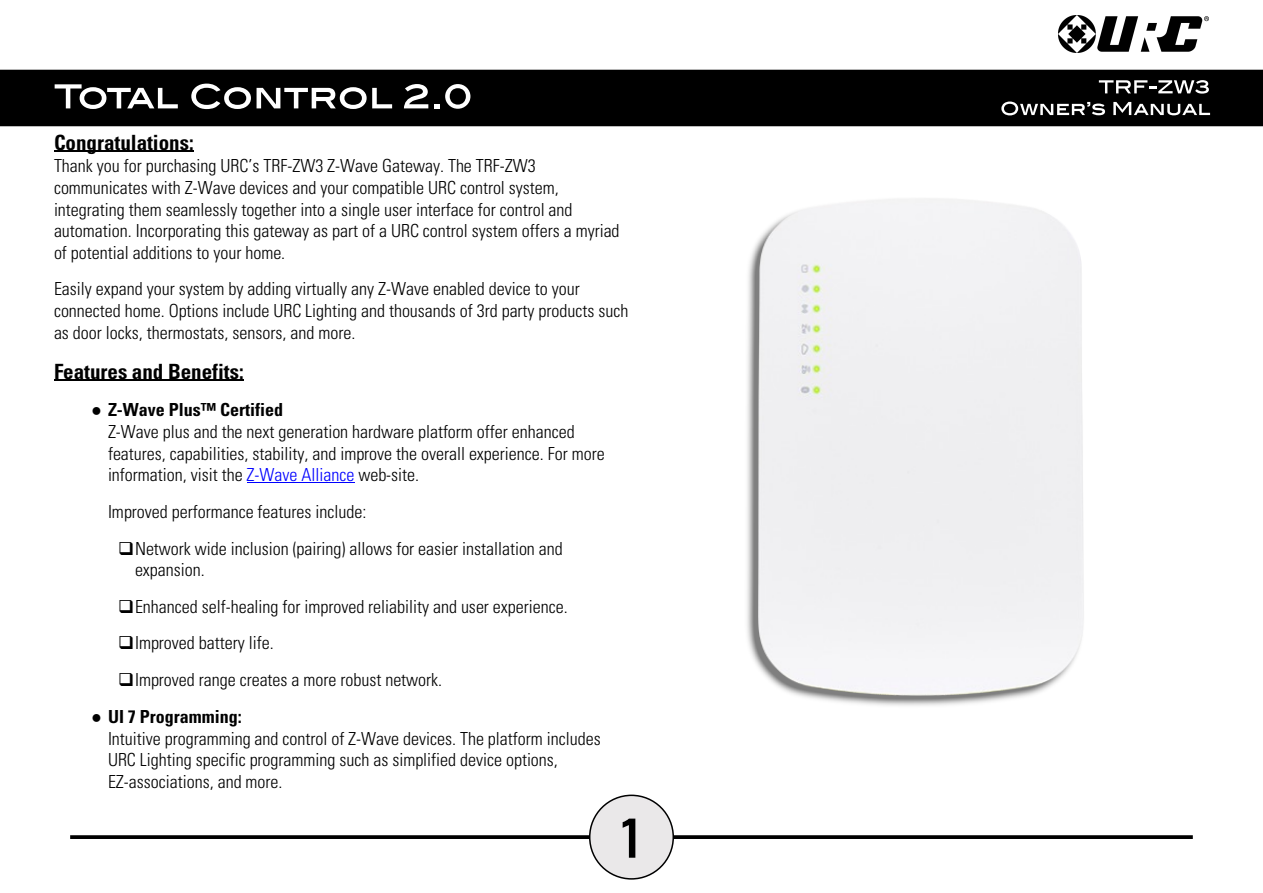
<style>
.page{position:relative;width:1263px;height:893px;background:#fff}
.page>*{position:absolute;margin:0;border:0;box-sizing:border-box;transform-origin:0 0}
.t1{font:54px "Blair Md ITCTT Medium";color:#000}
.t2{font:700 condensed 21px "Univers LT Std";color:#000}
.t3{font:300 condensed 18px/21.6px "Univers LT Std";color:#000}
.s1{font-family:"Times New Roman";font-weight:400;font-stretch:normal}
.s2{font-weight:700}
.s3{color:#00f}
</style>
<div class="page">
<img style="left:1059px;top:15px;width:150px;height:38px">
<div style="left:0;top:70px;width:1263px;height:56px;background:#000"></div>
<svg style="left:55px;top:84px;width:123px;height:25px"></svg>
<svg style="left:191px;top:84px;width:60px;height:25px"></svg>
<svg style="left:257px;top:87px;width:135px;height:22px"></svg>
<svg style="left:404px;top:84px;width:24px;height:24px"></svg>
<svg style="left:434px;top:104px;width:5px;height:4px"></svg>
<svg style="left:445px;top:84px;width:25px;height:25px"></svg>
<svg style="left:70px;top:835px;width:1123px;height:4px;background:#0f0f0f"></svg>
<div style="left:589px;top:795px;width:85px;height:85px;background:#eae8e9;border:2px solid #000;border-radius:50%"></div>
<svg style="left:1099px;top:80px;width:110px;height:14px"></svg>
<svg style="left:1001px;top:102px;width:104px;height:13px"></svg>
<svg style="left:1113px;top:102px;width:97px;height:13px"></svg>
<hr style="left:54px;top:151px;width:140px;height:1px;background:#000">
<hr style="left:54px;top:380px;width:190px;height:1px;background:#000">
<hr style="left:247px;top:482px;width:107px;height:1px;background:#00f">
<img style="left:747px;top:241px;width:283px;height:465px">
<div style="left:758px;top:198px;width:326px;height:497px;background:#f0f0f2"></div>
<p class="t2" style="left:54px;top:135px;width:141px">Congratulations:</p>
<p class="t3" style="left:54px;top:157px;width:567px">Thank you for purchasing URC’s TRF-ZW3 Z-Wave Gateway. The TRF-ZW3 communicates with Z-Wave devices and your compatible URC control system, integrating them seamlessly together into a single user interface for control and automation. Incorporating this gateway as part of a URC control system offers a myriad of potential additions to your home.</p>
<p class="t3" style="left:54px;top:281px;width:576px">Easily expand your system by adding virtually any Z-Wave enabled device to your connected home. Options include URC Lighting and thousands of 3rd party products such as door locks, thermostats, sensors, and more.</p>
<p class="t2" style="left:54px;top:363px;width:191px">Features and Benefits:</p>
<p class="t3" style="left:108px;top:401px;width:498px;text-indent:-17px"><span class="s1">●</span> <span class="s2">Z-Wave Plus™ Certified<br></span>Z-Wave plus and the next generation hardware platform offer enhanced features, capabilities, stability, and improve the overall experience. For more information, visit the <span class="s3">Z-Wave Alliance</span> web-site.</p>
<p class="t3" style="left:135px;top:496px;width:429px;line-height:36.6px;text-indent:-27px">Improved performance features include:<br>Network wide inclusion (pairing) allows for easier installation and</p>
<p class="t3" style="left:135px;top:554px;width:434px;line-height:36.6px">expansion.<br>Enhanced self-healing for improved reliability and user experience.<br>Improved battery life.<br>Improved range creates a more robust network.</p>
<p class="t3" style="left:108px;top:708px;width:494px;text-indent:-17px"><span class="s1">●</span> <span class="s2">UI 7 Programming:<br></span>Intuitive programming and control of Z-Wave devices. The platform includes URC Lighting specific programming such as simplified device options, EZ-associations, and more.</p>
<h1 class="t1" style="left:621px;top:806px;width:22px">1</h1>
</div>
